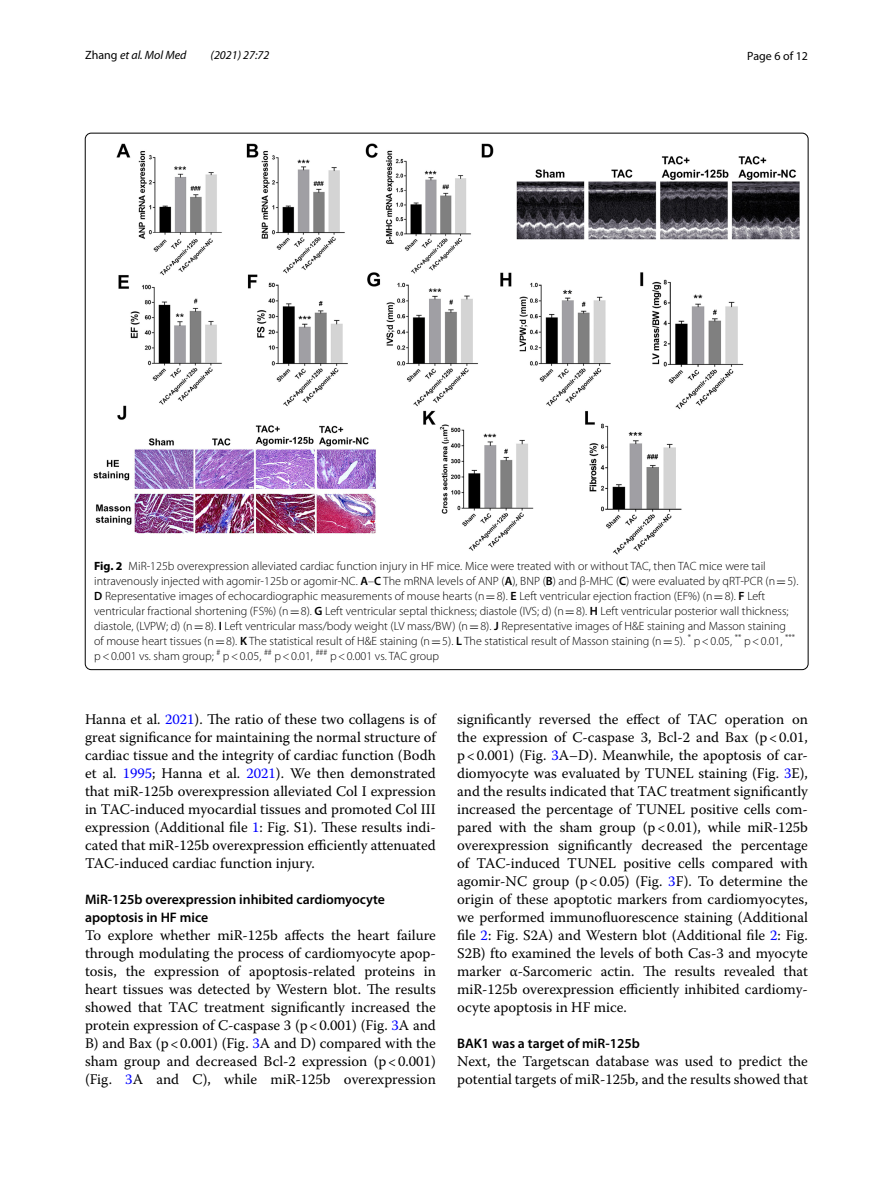
<style>
.page{position:relative;width:893px;height:1187px;background:#fff}
.page>*{position:absolute;margin:0;border:0;box-sizing:border-box;transform-origin:0 0}
.t1{font:14.7px/18px "Warnock Pro";color:#000;text-align:justify}
.t2{font:600 13.8px/18px "Myriad Pro";color:#000}
.t3{font:300 12px/15px "Myriad Pro";color:#000}
.t4{font:italic 12px "Myriad Pro";color:#000}
.t5{font:12px "Myriad Pro";color:#000}
.s1{font-style:normal}
.s2{font-weight:700}
.s3{font-weight:600}
.s4{font-family:"MTSY";font-weight:400}
.s5{color:#00f}
</style>
<div class="page">
<img style="left:94px;top:143px;width:706px;height:411px">
<p class="t4" style="left:85px;top:48px;width:103px"><span class="s1">Zhang</span> et al. Mol Med</p>
<p class="t4" style="left:211px;top:48px;width:60px">(2021) 27:72</p>
<p class="t5" style="left:747px;top:48px;width:62px">Page 6 of 12</p>
<p class="t3" style="left:94px;top:558px;width:706px"><span class="s2">Fig. 2</span> MiR-125b overexpression alleviated cardiac function injury in HF mice. Mice were treated with or without TAC, then TAC mice were tail intravenously injected with agomir-125b or agomir-NC. <span class="s3">A</span>–<span class="s3">C</span> The mRNA levels of ANP (<span class="s3">A</span>), BNP (<span class="s3">B</span>) and β-MHC (<span class="s3">C</span>) were evaluated by qRT-PCR (n<span class="s4">=</span>5).<br><span class="s3">D</span> Representative images of echocardiographic measurements of mouse hearts (n<span class="s4">=</span>8). <span class="s3">E</span> Left ventricular ejection fraction (EF%) (n<span class="s4">=</span>8). <span class="s3">F</span> Left ventricular fractional shortening (FS%) (n<span class="s4">=</span>8). <span class="s3">G</span> Left ventricular septal thickness; diastole (IVS; d) (n<span class="s4">=</span>8). <span class="s3">H</span> Left ventricular posterior wall thickness; diastole, (LVPW; d) (n<span class="s4">=</span>8). <span class="s3">I</span> Left ventricular mass/body weight (LV mass/BW) (n<span class="s4">=</span>8). <span class="s3">J</span> Representative images of H&amp;E staining and Masson staining<br>of mouse heart tissues (n<span class="s4">=</span>8). <span class="s3">K</span> The statistical result of H&amp;E staining (n<span class="s4">=</span>5). <span class="s3">L</span> The statistical result of Masson staining (n<span class="s4">=</span>5). <sup>*</sup> p&lt;0.05, <sup>**</sup> p&lt;0.01, <sup>*** </sup>p&lt;0.001 vs. sham group; <sup>#</sup> p&lt;0.05, <sup>##</sup> p&lt;0.01, <sup>###</sup> p&lt;0.001 vs. TAC group</p>
<p class="t1" style="left:85px;top:710px;width:352px">Hanna et al. <span class="s5">2021</span>). The ratio of these two collagens is of great significance for maintaining the normal structure of cardiac tissue and the integrity of cardiac function (Bodh et al. <span class="s5">1995</span>; Hanna et al. <span class="s5">2021</span>). We then demonstrated that miR-125b overexpression alleviated Col I expression in TAC-induced myocardial tissues and promoted Col III expression (Additional file <span class="s5">1</span>: Fig. S1). These results indi&shy;cated that miR-125b overexpression efficiently attenuated TAC-induced cardiac function injury.</p>
<p class="t2" style="left:85px;top:890px;width:301px">MiR‑125b overexpression inhibited cardiomyocyte apoptosis in HF mice</p>
<p class="t1" style="left:85px;top:926px;width:352px">To explore whether miR-125b affects the heart failure through modulating the process of cardiomyocyte apop&shy;tosis, the expression of apoptosis-related proteins in heart tissues was detected by Western blot. The results showed that TAC treatment significantly increased the protein expression of C-caspase 3 (p&lt;0.001) (Fig. <span class="s5">3</span>A and B) and Bax (p&lt;0.001) (Fig. <span class="s5">3</span>A and D) compared with the sham group and decreased Bcl-2 expression (p&lt;0.001) (Fig. <span class="s5">3</span>A and C), while miR-125b overexpression</p>
<p class="t1" style="left:457px;top:710px;width:352px">significantly reversed the effect of TAC operation on the expression of C-caspase 3, Bcl-2 and Bax (p&lt;0.01, p&lt;0.001) (Fig. <span class="s5">3</span>A–D). Meanwhile, the apoptosis of car&shy;diomyocyte was evaluated by TUNEL staining (Fig. <span class="s5">3</span>E), and the results indicated that TAC treatment significantly increased the percentage of TUNEL positive cells com&shy;pared with the sham group (p&lt;0.01), while miR-125b overexpression significantly decreased the percentage of TAC-induced TUNEL positive cells compared with agomir-NC group (p&lt;0.05) (Fig. <span class="s5">3</span>F). To determine the origin of these apoptotic markers from cardiomyocytes, we performed immunofluorescence staining (Additional file <span class="s5">2</span>: Fig. S2A) and Western blot (Additional file <span class="s5">2</span>: Fig.<br>S2B) fto examined the levels of both Cas-3 and myocyte marker α-Sarcomeric actin. The results revealed that miR-125b overexpression efficiently inhibited cardiomy&shy;ocyte apoptosis in HF mice.</p>
<p class="t2" style="left:457px;top:1034px;width:184px">BAK1 was a target of miR‑125b</p>
<p class="t1" style="left:457px;top:1052px;width:352px">Next, the Targetscan database was used to predict the potential targets of miR-125b, and the results showed that</p>
</div>
